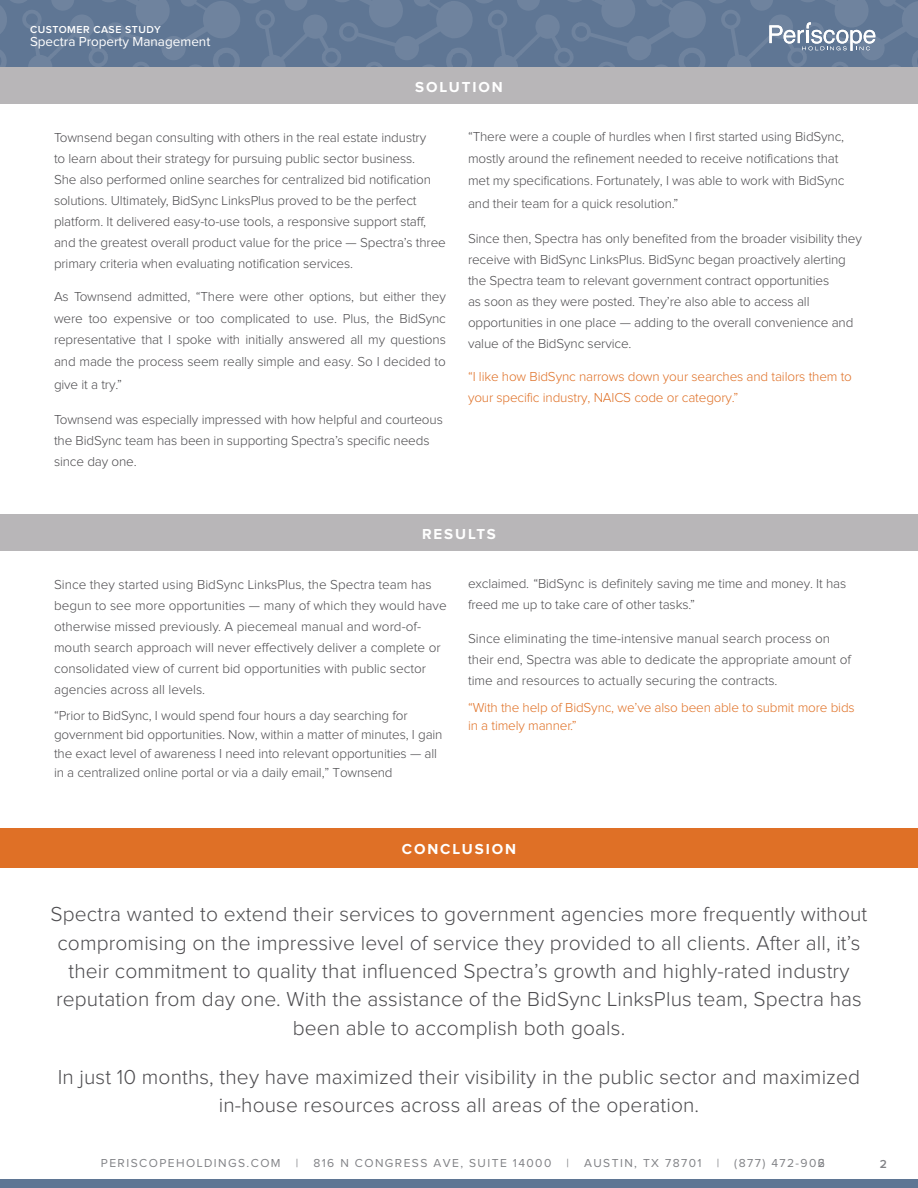
<style>
.page{position:relative;width:918px;height:1188px;background:#fff}
.page>*{position:absolute;margin:0;border:0;box-sizing:border-box;transform-origin:0 0}
.Body_Copy{font:300 21px/28.5px "Proxima Nova";letter-spacing:.005em;color:#4d4c4f;text-align:center}
.Headline_1{font:700 15px "Proxima Nova";letter-spacing:.13em;color:#fff}
.inLineQuote{font:300 13.5px/21px "Proxima Nova";color:#4d4c4f}
.Body_Copy-2{font:300 13.5px/21px "Proxima Nova";letter-spacing:-.01em;color:#4d4c4f}
.inLineQuote-2{font:300 13.5px/18.9px "Proxima Nova";letter-spacing:-.01em;color:#4e4d50}
.Body_Copy-3{font:300 13.5px/21.6px "Proxima Nova";letter-spacing:-.01em;color:#4e4d50;text-align:justify}
.inLineQuote-3{font:300 13.5px/21.6px "Proxima Nova";letter-spacing:-.01em;color:#df7026}
.inLineQuote-4{font:300 13.5px/18.9px "Proxima Nova";letter-spacing:-.01em;color:#e07126}
.t1{font:13.5px "Proxima Nova";color:#fff}
.t2{font:12px "Proxima Nova";letter-spacing:.12em;color:#818286}
.t3{font:600 12px "Proxima Nova";color:#818286}
.t4{font:600 10.5px "Proxima Nova";letter-spacing:.05em;color:#fff}
</style>
<div class="page">
<div style="left:0;top:1179px;width:918px;height:9px;background:#5f7694"></div>
<div style="left:451px;top:0;width:467px;height:68px;background:linear-gradient(to right,#647a97,#647a97)"></div>
<div style="left:0;top:0;width:452px;height:68px;background:linear-gradient(to right,#637996,#657a97)"></div>
<svg style="left:769px;top:22px;width:106px;height:29px"></svg>
<div style="left:0;top:68px;width:918px;height:36px;background:#b8b6b8"></div>
<div style="left:0;top:514px;width:918px;height:37px;background:#b8b6b8"></div>
<div style="left:0;top:828px;width:918px;height:40px;background:#df7026"></div>
<p class="t4" style="left:30px;top:24px;width:132px">CUSTOMER CASE STUDY</p>
<p class="t1" style="left:30px;top:35px;width:182px">Spectra Property Management</p>
<p class="Headline_1" style="left:415px;top:78px;width:89px">SOLUTION</p>
<p class="Body_Copy-2" style="left:54px;top:128px;width:393px">Townsend began consulting with others in the real estate industry<br>to learn about their strategy for pursuing public sector business.<br>She also performed online searches for centralized bid notification solutions. Ultimately, BidSync LinksPlus proved to be the perfect platform. It delivered easy-to-use tools, a responsive support staff, and the greatest overall product value for the price — Spectra’s three primary criteria when evaluating notification services.</p>
<p class="Body_Copy-3" style="left:54px;top:286px;width:393px">As Townsend admitted, “There were other options, but either they were too expensive or too complicated to use. Plus, the BidSync representative that I spoke with initially answered all my questions and made the process seem really simple and easy. So I decided to</p>
<p class="Body_Copy-3" style="left:54px;top:375px;width:69px">give it a try.”</p>
<p class="Body_Copy-2" style="left:54px;top:409px;width:390px">Townsend was especially impressed with how helpful and courteous the BidSync team has been in supporting Spectra’s specific needs since day one.</p>
<p class="inLineQuote-2" style="left:468px;top:127px;width:378px;line-height:21.6px">“There were a couple of hurdles when I first started using BidSync, mostly around the refinement needed to receive notifications that met my specifications. Fortunately, I was able to work with BidSync</p>
<p class="inLineQuote-2" style="left:468px;top:195px;width:212px">and their team for a quick resolution.”</p>
<p class="inLineQuote" style="left:468px;top:228px;width:395px">Since then, Spectra has only benefited from the broader visibility they receive with BidSync LinksPlus. BidSync began proactively alerting the Spectra team to relevant government contract opportunities<br>as soon as they were posted. They’re also able to access all opportunities in one place — adding to the overall convenience and value of the BidSync service.</p>
<p class="inLineQuote-3" style="left:468px;top:366px;width:386px">“I like how BidSync narrows down your searches and tailors them to your specific industry, NAICS code or category.”</p>
<p class="Headline_1" style="left:422px;top:525px;width:75px">RESULTS</p>
<p class="inLineQuote" style="left:54px;top:574px;width:394px">Since they started using BidSync LinksPlus, the Spectra team has begun to see more opportunities — many of which they would have otherwise missed previously. A piecemeal manual and word-of&shy;mouth search approach will never effectively deliver a complete or consolidated view of current bid opportunities with public sector agencies across all levels.</p>
<p class="inLineQuote-2" style="left:54px;top:707px;width:390px">“Prior to BidSync, I would spend four hours a day searching for government bid opportunities. Now, within a matter of minutes, I gain the exact level of awareness I need into relevant opportunities — all in a centralized online portal or via a daily email,” Townsend</p>
<p class="inLineQuote-2" style="left:468px;top:574px;width:380px;line-height:20.4px">exclaimed. “BidSync is definitely saving me time and money. It has freed me up to take care of other tasks.”</p>
<p class="inLineQuote" style="left:468px;top:629px;width:385px">Since eliminating the time-intensive manual search process on their end, Spectra was able to dedicate the appropriate amount of time and resources to actually securing the contracts.</p>
<p class="inLineQuote-4" style="left:468px;top:698px;width:388px">“With the help of BidSync, we’ve also been able to submit more bids in a timely manner.”</p>
<p class="Headline_1" style="left:402px;top:840px;width:116px">CONCLUSION</p>
<p class="Body_Copy" style="left:51px;top:901px;width:818px">Spectra wanted to extend their services to government agencies more frequently without compromising on the impressive level of service they provided to all clients. After all, it’s their commitment to quality that influenced Spectra’s growth and highly-rated industry reputation from day one. With the assistance of the BidSync LinksPlus team, Spectra has been able to accomplish both goals.</p>
<p class="Body_Copy" style="left:58px;top:1063px;width:804px">In just 10 months, they have maximized their visibility in the public sector and maximized in-house resources across all areas of the operation.</p>
<p class="t2" style="left:101px;top:1158px;width:181px">PERISCOPEHOLDINGS.COM</p>
<p class="t2" style="left:296px;top:1158px;width:4px">|</p>
<p class="t2" style="left:313px;top:1156px;width:239px">816 N CONGRESS AVE, SUITE 14000</p>
<p class="t2" style="left:566px;top:1158px;width:4px">|</p>
<p class="t2" style="left:584px;top:1158px;width:119px">AUSTIN, TX 78701</p>
<p class="t2" style="left:717px;top:1158px;width:4px">|</p>
<p class="t2" style="left:734px;top:1158px;width:92px">(877) 472-9062</p>
<p class="t3" style="left:880px;top:1158px;width:9px">2</p>
</div>
